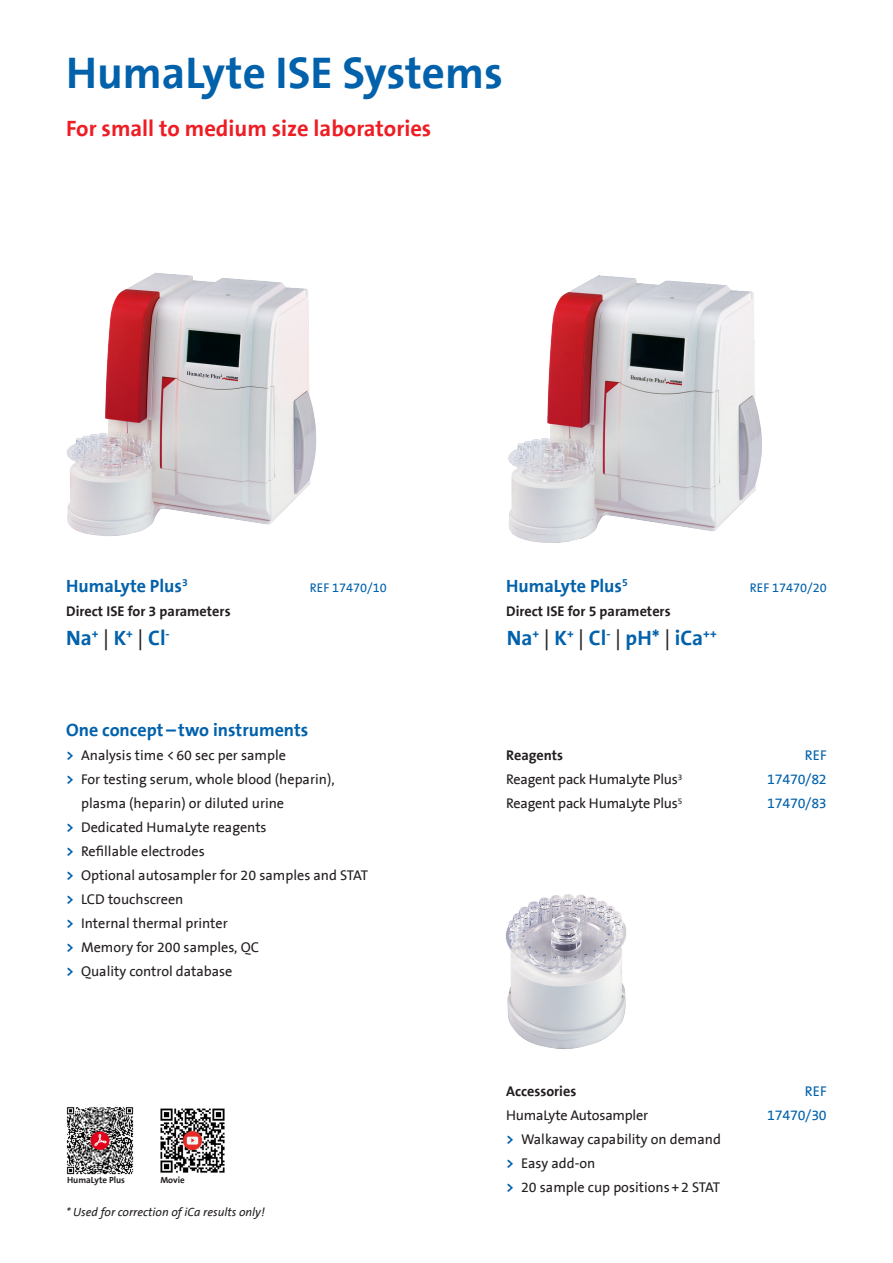
<style>
.page{position:relative;width:893px;height:1263px;background:#fff}
.page>*{position:absolute;margin:0;border:0;box-sizing:border-box;transform-origin:0 0}
.t1{font:700 45px "The Sans B7";color:#0161ab}
.t2{font:700 22.5px "The Sans B7";color:#ee1d23}
.t3{font:700 21px "The Sans B7";color:#0161ab}
.t4{font:700 18px "The Sans B7";color:#0161ab}
.t5{font:14.25px/24px "The Sans B5 Plain";color:#231f20}
.t6{font:700 14.25px "The Sans B7";color:#231f20}
.t7{font:14.25px "The Sans B5 Plain";letter-spacing:-.015em;color:#0161ab}
.t8{font:12.75px "The Sans B5 Plain";color:#0161ab}
.t9{font:italic 12px "The Sans B5 Plain";color:#231f20}
.t10{font:700 9px "The Sans B7";color:#231f20}
.s1{font-family:"The Sans B5 Plain";font-weight:400;color:#231f20}
.s2{font-family:"The Sans B7";font-weight:700;color:#0161ab}
</style>
<div class="page">
<img style="left:67px;top:273px;width:250px;height:263px">
<img style="left:508px;top:275px;width:253px;height:267px">
<img style="left:506px;top:894px;width:121px;height:155px">
<img style="left:66px;top:1107px;width:68px;height:68px">
<img style="left:160px;top:1108px;width:65px;height:65px">
<p class="t1" style="left:66px;top:49px;width:438px">HumaLyte ISE Systems</p>
<p class="t2" style="left:66px;top:117px;width:367px">For small to medium size laboratories</p>
<p class="t4" style="left:66px;top:577px;width:123px">HumaLyte Plus<sup>3</sup></p>
<p class="t8" style="left:310px;top:581px;width:79px">REF 17470/10</p>
<p class="t6" style="left:66px;top:604px;width:166px">Direct ISE for 3 parameters</p>
<p class="t4" style="left:506px;top:577px;width:123px">HumaLyte Plus<sup>5</sup></p>
<p class="t8" style="left:750px;top:581px;width:79px">REF 17470/20</p>
<p class="t6" style="left:506px;top:604px;width:166px">Direct ISE for 5 parameters</p>
<p class="t3" style="left:66px;top:627px;width:105px">Na<sup>+</sup> <span class="s1">|</span> K<sup>+</sup> <span class="s1">|</span> Cl<sup>-</sup></p>
<p class="t3" style="left:507px;top:627px;width:212px">Na<sup>+</sup> <span class="s1">|</span> K<sup>+</sup> <span class="s1">|</span> Cl<sup>-</sup> <span class="s1">|</span> pH* <span class="s1">|</span> iCa<sup>++</sup></p>
<p class="t4" style="left:66px;top:721px;width:244px">One concept –two instruments</p>
<p class="t5" style="left:66px;top:744px;width:221px"><span class="s2">&gt;</span> Analysis time &lt;60 sec per sample</p>
<p class="t5" style="left:81px;top:768px;width:255px;text-indent:-15px"><span class="s2">&gt;</span> For testing serum, whole blood (heparin), plasma (heparin) or diluted urine</p>
<p class="t5" style="left:66px;top:816px;width:202px"><span class="s2">&gt;</span> Dedicated HumaLyte reagents</p>
<p class="t5" style="left:66px;top:840px;width:140px"><span class="s2">&gt;</span> Refillable electrodes</p>
<p class="t5" style="left:66px;top:864px;width:303px"><span class="s2">&gt;</span> Optional autosampler for 20 samples and STAT</p>
<p class="t5" style="left:66px;top:888px;width:119px"><span class="s2">&gt;</span> LCD touchscreen</p>
<p class="t5" style="left:66px;top:912px;width:163px"><span class="s2">&gt;</span> Internal thermal printer</p>
<p class="t5" style="left:66px;top:936px;width:194px"><span class="s2">&gt;</span> Memory for 200 samples, QC</p>
<p class="t5" style="left:66px;top:960px;width:168px"><span class="s2">&gt;</span> Quality control database</p>
<p class="t10" style="left:67px;top:1175px;width:59px">HumaLyte Plus</p>
<p class="t10" style="left:160px;top:1175px;width:26px">Movie</p>
<p class="t9" style="left:66px;top:1206px;width:200px">* Used for correction of iCa results only!</p>
<p class="t6" style="left:506px;top:748px;width:59px">Reagents</p>
<p class="t7" style="left:805px;top:748px;width:23px">REF</p>
<p class="t5" style="left:506px;top:768px;width:178px">Reagent pack HumaLyte Plus<sup>3</sup></p>
<p class="t7" style="left:767px;top:772px;width:61px">17470/82</p>
<p class="t5" style="left:506px;top:792px;width:178px">Reagent pack HumaLyte Plus<sup>5</sup></p>
<p class="t7" style="left:767px;top:796px;width:61px">17470/83</p>
<p class="t6" style="left:506px;top:1084px;width:72px">Accessories</p>
<p class="t7" style="left:805px;top:1084px;width:23px">REF</p>
<p class="t5" style="left:506px;top:1104px;width:143px">HumaLyte Autosampler</p>
<p class="t7" style="left:767px;top:1108px;width:61px">17470/30</p>
<p class="t5" style="left:506px;top:1128px;width:216px"><span class="s2">&gt;</span> Walkaway capability on demand</p>
<p class="t5" style="left:506px;top:1152px;width:91px"><span class="s2">&gt;</span> Easy add-on</p>
<p class="t5" style="left:506px;top:1176px;width:215px"><span class="s2">&gt;</span> 20 sample cup positions+2 STAT</p>
</div>
